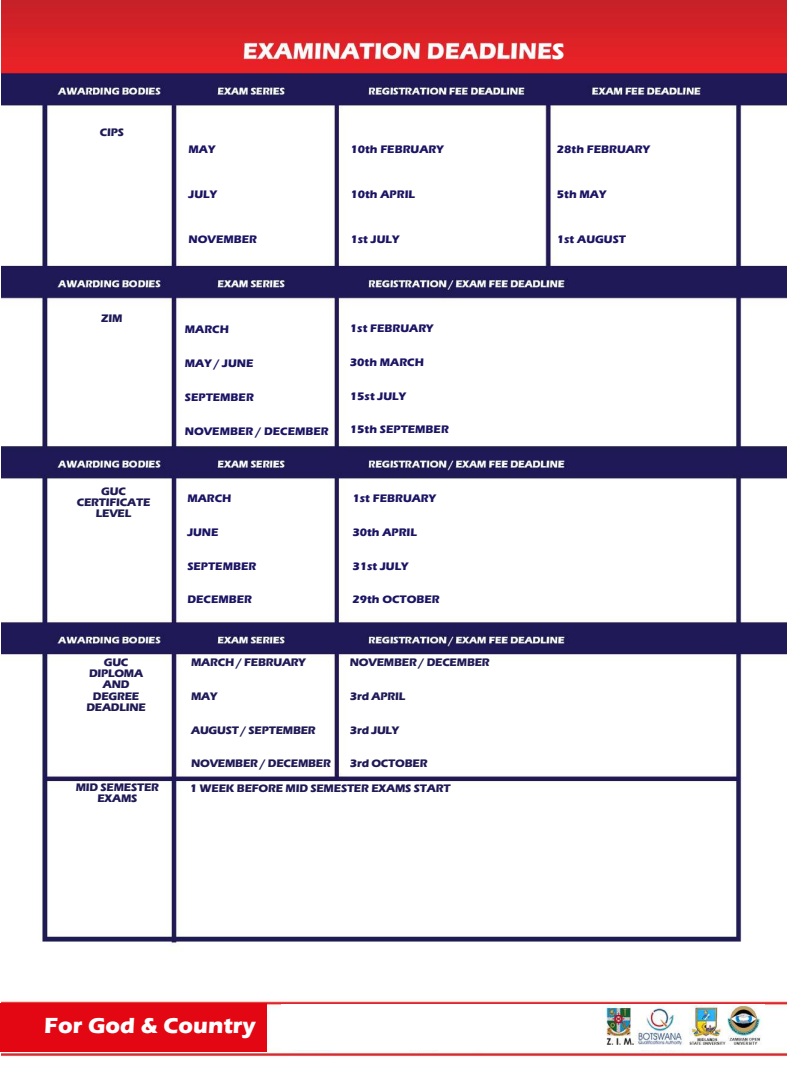
<style>
.page{position:relative;width:787px;height:1074px;background:#fff}
.page>*{position:absolute;margin:0;border:0;box-sizing:border-box;transform-origin:0 0}
.t1{font:700 23.25px "Eras ITC";color:#fff}
.t2{font:700 22.5px "Eras ITC";color:#fff}
.t3{font:700 11.25px "Eras ITC";color:#1b1464}
.t4{font:700 11.25px/11.2px "Eras ITC";letter-spacing:-.02em;color:#1f1a56;text-align:center}
</style>
<div class="page">
<img style="left:1px;top:0;width:786px;height:1057px">
<div style="left:281px;top:1004px;width:483px;height:46px;background:#fff"></div>
<img style="left:602px;top:1005px;width:159px;height:40px">
<div style="left:0;top:1003px;width:267px;height:49px;background:#e30613"></div>
<p class="t4" style="left:100px;top:126px;width:26px">CIPS</p>
<p class="t4" style="left:101px;top:313px;width:23px">ZIM</p>
<p class="t4" style="left:77px;top:485px;width:75px">GUC<br>CERTIFICATE<br>LEVEL</p>
<p class="t4" style="left:86px;top:656px;width:61px">GUC<br>DIPLOMA<br>AND<br>DEGREE<br>DEADLINE</p>
<p class="t3" style="left:189px;top:142px;width:28px">MAY</p>
<p class="t3" style="left:189px;top:187px;width:30px">JULY</p>
<p class="t3" style="left:189px;top:232px;width:70px">NOVEMBER</p>
<p class="t3" style="left:350px;top:142px;width:95px">10th FEBRUARY</p>
<p class="t3" style="left:350px;top:187px;width:66px">10th APRIL</p>
<p class="t3" style="left:350px;top:232px;width:50px">1st JULY</p>
<p class="t3" style="left:185px;top:323px;width:46px">MARCH</p>
<p class="t3" style="left:185px;top:357px;width:70px">MAY / JUNE</p>
<p class="t3" style="left:185px;top:391px;width:71px">SEPTEMBER</p>
<p class="t3" style="left:185px;top:424px;width:145px">NOVEMBER / DECEMBER</p>
<p class="t3" style="left:350px;top:322px;width:85px">1st FEBRUARY</p>
<p class="t3" style="left:350px;top:356px;width:76px">30th MARCH</p>
<p class="t3" style="left:350px;top:389px;width:58px">15st JULY</p>
<p class="t3" style="left:350px;top:423px;width:100px">15th SEPTEMBER</p>
<p class="t3" style="left:187px;top:492px;width:46px">MARCH</p>
<p class="t3" style="left:187px;top:526px;width:33px">JUNE</p>
<p class="t3" style="left:187px;top:559px;width:71px">SEPTEMBER</p>
<p class="t3" style="left:187px;top:593px;width:66px">DECEMBER</p>
<p class="t3" style="left:352px;top:492px;width:85px">1st FEBRUARY</p>
<p class="t3" style="left:352px;top:526px;width:66px">30th APRIL</p>
<p class="t3" style="left:352px;top:559px;width:58px">31st JULY</p>
<p class="t3" style="left:352px;top:593px;width:89px">29th OCTOBER</p>
<p class="t4" style="left:191px;top:656px;width:116px">MARCH / FEBRUARY</p>
<p class="t4" style="left:191px;top:690px;width:28px">MAY</p>
<p class="t4" style="left:191px;top:724px;width:126px">AUGUST / SEPTEMBER</p>
<p class="t4" style="left:191px;top:758px;width:141px">NOVEMBER / DECEMBER</p>
<p class="t4" style="left:350px;top:656px;width:141px">NOVEMBER / DECEMBER</p>
<p class="t4" style="left:350px;top:690px;width:57px">3rd APRIL</p>
<p class="t4" style="left:350px;top:724px;width:51px">3rd JULY</p>
<p class="t4" style="left:350px;top:758px;width:79px">3rd OCTOBER</p>
<p class="t4" style="left:76px;top:781px;width:85px">MID SEMESTER<br>EXAMS</p>
<p class="t4" style="left:190px;top:783px;width:262px">1 WEEK BEFORE MID SEMESTER EXAMS START</p>
<h1 class="t1" style="left:552px;top:38px;width:14px">S</h1>
<p class="t3" style="left:557px;top:142px;width:95px">28th FEBRUARY</p>
<p class="t3" style="left:557px;top:187px;width:51px">5th MAY</p>
<p class="t3" style="left:557px;top:232px;width:71px">1st AUGUST</p>
<h2 class="t2" style="left:44px;top:1012px;width:213px">For God &amp; Country</h2>
</div>
